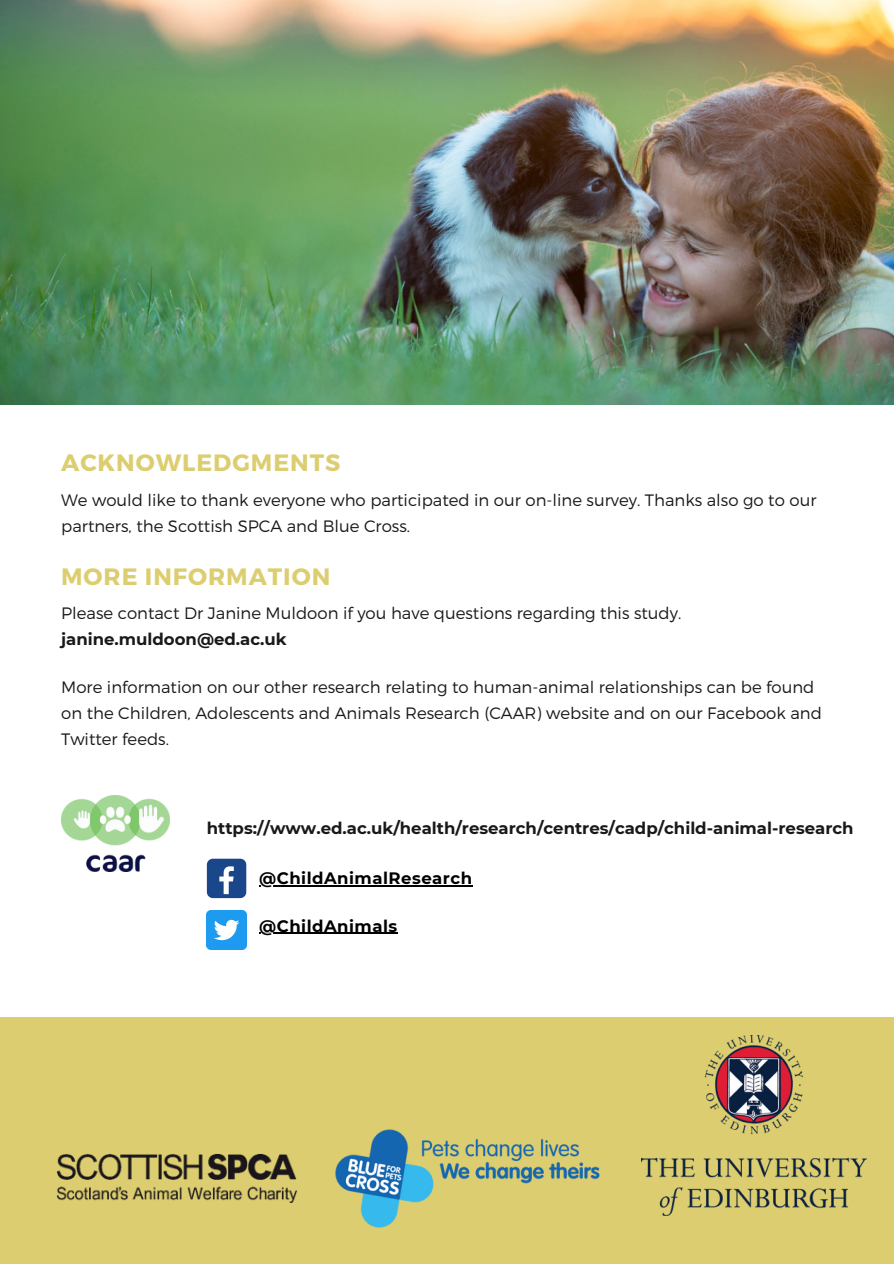
<style>
.page{position:relative;width:894px;height:1264px;background:#fff}
.page>*{position:absolute;margin:0;border:0;box-sizing:border-box;transform-origin:0 0}
.t1{font:700 23.7px "Montserrat";letter-spacing:.04em;color:#dcce70}
.t2{font:300 16.5px/25.8px "Montserrat";color:#191919}
.t3{font:700 16.5px "Montserrat";color:#191919}
.t4{font:700 16.5px "Montserrat";letter-spacing:.03em;color:#000}
</style>
<div class="page">
<div style="left:0;top:1017px;width:893px;height:246px;background:#dcce70"></div>
<img style="left:641px;top:1035px;width:225px;height:180px">
<img style="left:57px;top:1154px;width:240px;height:48px">
<img style="left:335px;top:1129px;width:265px;height:99px">
<img style="left:61px;top:795px;width:108px;height:76px">
<img style="left:0;top:0;width:893px;height:404px">
<div style="left:207px;top:858px;width:39px;height:40px;background:#1a4789;border-radius:6px"></div>
<svg style="left:219px;top:866px;width:15px;height:28px"></svg>
<hr style="left:259px;top:885px;width:213px;height:1px;background:#000">
<img style="left:207px;top:910px;width:39px;height:39px">
<hr style="left:259px;top:932px;width:138px;height:2px;background:#000">
<h1 class="t1" style="left:61px;top:447px;width:280px">ACKNOWLEDGMENTS</h1>
<p class="t2" style="left:61px;top:486px;width:756px">We would like to thank everyone who participated in our on-line survey. Thanks also go to our partners, the Scottish SPCA and Blue Cross.</p>
<h1 class="t1" style="left:61px;top:561px;width:270px">MORE INFORMATION</h1>
<p class="t2" style="left:61px;top:599px;width:621px">Please contact Dr Janine Muldoon if you have questions regarding this study.</p>
<p class="t3" style="left:61px;top:628px;width:227px">janine.muldoon@ed.ac.uk</p>
<p class="t2" style="left:61px;top:673px;width:762px">More information on our other research relating to human-animal relationships can be found on the Children, Adolescents and Animals Research (CAAR) website and on our Facebook and<br>Twitter feeds.</p>
<p class="t3" style="left:207px;top:818px;width:648px">https://www.ed.ac.uk/health/research/centres/cadp/child-animal-research</p>
<p class="t4" style="left:259px;top:868px;width:214px">@ChildAnimalResearch</p>
<p class="t4" style="left:259px;top:915px;width:139px">@ChildAnimals</p>
</div>
